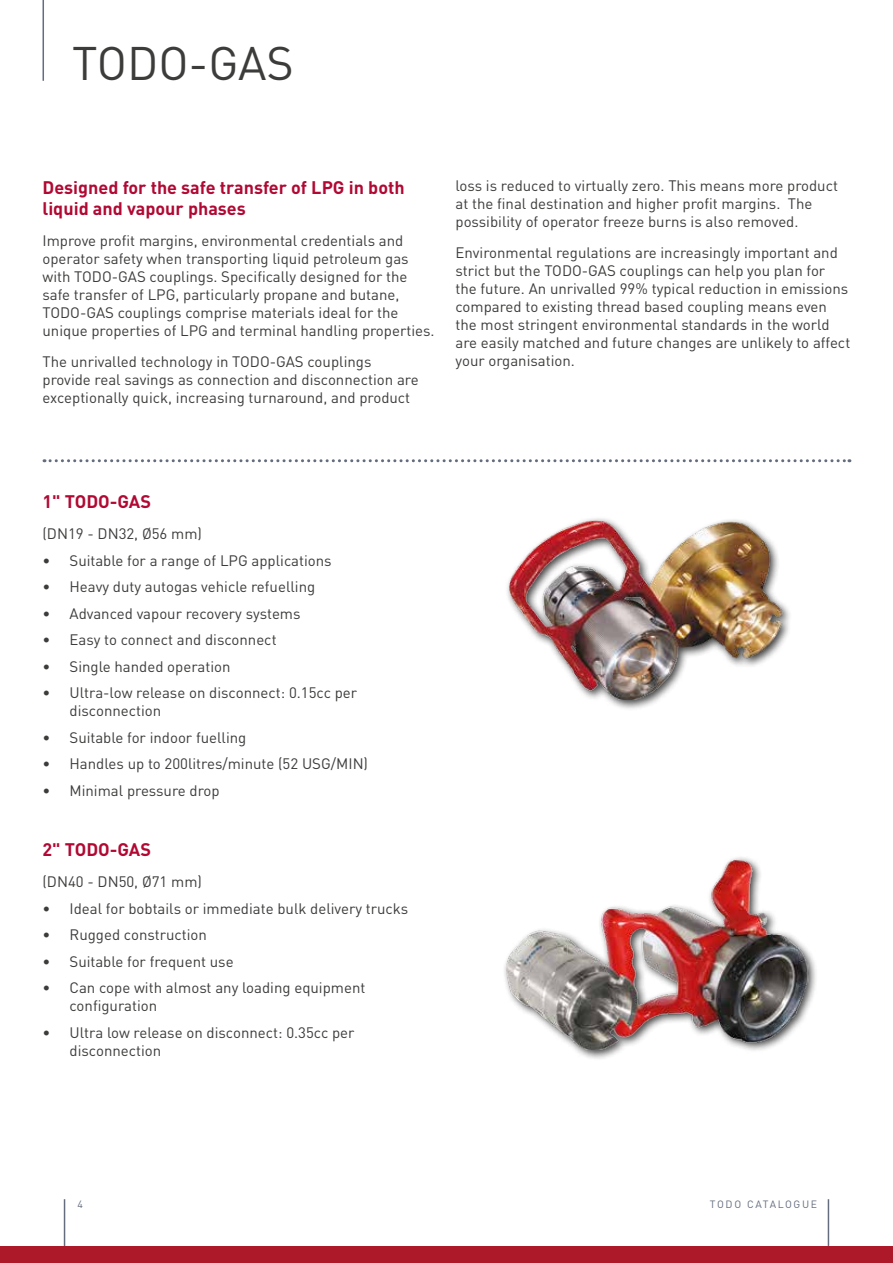
<style>
.page{position:relative;width:893px;height:1263px;background:#fff}
.page>*{position:absolute;margin:0;border:0;box-sizing:border-box;transform-origin:0 0}
.t1{font:46.5px "DIN";color:#3c3c3b}
.t2{font:700 18px/21.6px "DIN";color:#b10933}
.t3{font:15px/18px "DIN";color:#3c3c3b}
.t4{font:10.5px "DIN";letter-spacing:.16em;color:#646d7e}
</style>
<div class="page">
<hr style="left:64px;top:1199px;width:1px;height:64px;background:#646d7e">
<hr style="left:828px;top:1199px;width:1px;height:64px;background:#646d7e">
<div style="left:0;top:1246px;width:893px;height:17px;background:#ad1929"></div>
<div style="left:505px;top:516px;width:288px;height:195px;background:#000;opacity:.75"></div>
<img style="left:510px;top:520px;width:283px;height:180px">
<div style="left:502px;top:854px;width:316px;height:207px;background:#000;opacity:.75"></div>
<img style="left:505px;top:859px;width:303px;height:190px">
<hr style="left:43px;top:0;width:1px;height:81px;background:#646d7e">
<svg style="left:44px;top:459px;width:806px;height:3px"></svg>
<h1 class="t1" style="left:72px;top:35px;width:223px">TODO-GAS</h1>
<p class="t2" style="left:43px;top:175px;width:364px">Designed for the safe transfer of LPG in both liquid and vapour phases</p>
<p class="t3" style="left:43px;top:231px;width:394px">Improve profit margins, environmental credentials and operator safety when transporting liquid petroleum gas with TODO-GAS couplings. Specifically designed for the safe transfer of LPG, particularly propane and butane, TODO-GAS couplings comprise materials ideal for the unique properties of LPG and terminal handling properties.</p>
<p class="t3" style="left:43px;top:352px;width:378px">The unrivalled technology in TODO-GAS couplings provide real savings as connection and disconnection are exceptionally quick, increasing turnaround, and product</p>
<p class="t3" style="left:455px;top:176px;width:384px">loss is reduced to virtually zero. This means more product at the final destination and higher profit margins. The possibility of operator freeze burns is also removed.</p>
<p class="t3" style="left:455px;top:243px;width:396px">Environmental regulations are increasingly important and strict but the TODO-GAS couplings can help you plan for the future. An unrivalled 99% typical reduction in emissions compared to existing thread based coupling means even the most stringent environmental standards in the world are easily matched and future changes are unlikely to affect your organisation.</p>
<p class="t2" style="left:43px;top:490px;width:110px">1" TODO-GAS</p>
<p class="t3" style="left:43px;top:524px;width:161px">(DN19 - DN32, Ø56 mm)</p>
<p class="t3" style="left:43px;top:551px;width:291px">• Suitable for a range of LPG applications</p>
<p class="t3" style="left:43px;top:577px;width:274px">• Heavy duty autogas vehicle refuelling</p>
<p class="t3" style="left:43px;top:604px;width:260px">• Advanced vapour recovery systems</p>
<p class="t3" style="left:43px;top:630px;width:236px">• Easy to connect and disconnect</p>
<p class="t3" style="left:43px;top:657px;width:190px">• Single handed operation</p>
<p class="t3" style="left:70px;top:683px;width:289px;text-indent:-27px">• Ultra-low release on disconnect: 0.15cc per disconnection</p>
<p class="t3" style="left:43px;top:728px;width:205px">• Suitable for indoor fuelling</p>
<p class="t3" style="left:43px;top:754px;width:327px">• Handles up to 200litres/minute (52 USG/MIN)</p>
<p class="t3" style="left:43px;top:781px;width:179px">• Minimal pressure drop</p>
<p class="t2" style="left:43px;top:838px;width:110px">2" TODO-GAS</p>
<p class="t3" style="left:43px;top:872px;width:161px">(DN40 - DN50, Ø71 mm)</p>
<p class="t3" style="left:43px;top:899px;width:367px">• Ideal for bobtails or immediate bulk delivery trucks</p>
<p class="t3" style="left:43px;top:925px;width:166px">• Rugged construction</p>
<p class="t3" style="left:43px;top:952px;width:193px">• Suitable for frequent use</p>
<p class="t3" style="left:70px;top:978px;width:297px;text-indent:-27px">• Can cope with almost any loading equipment configuration</p>
<p class="t3" style="left:70px;top:1023px;width:287px;text-indent:-27px">• Ultra low release on disconnect: 0.35cc per disconnection</p>
<p class="t4" style="left:77px;top:1197px;width:7px">4</p>
<p class="t4" style="left:710px;top:1197px;width:109px">TODO CATALOGUE</p>
</div>
